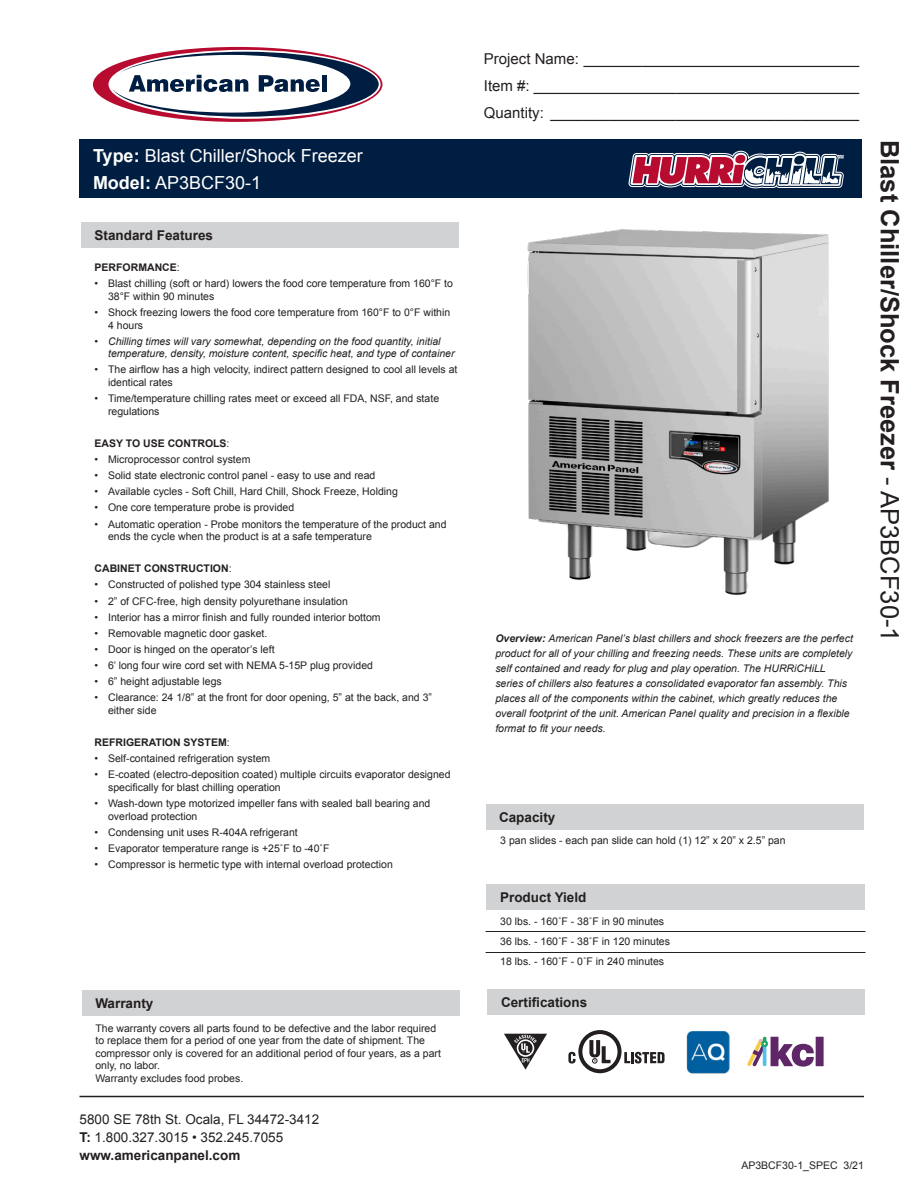
<style>
.page{position:relative;width:918px;height:1188px;background:#fff}
.page>*{position:absolute;margin:0;border:0;box-sizing:border-box;transform-origin:0 0}
.t1{font:700 25.5px "Arial";color:#231f20}
.t2{font:18px "Arial";color:#fff}
.t3{font:15px "Arial";color:#231f20}
.t4{font:700 13.5px "Arial";color:#231f20}
.t5{font:13.5px "Arial";color:#231f20}
.t6{font:10.5px/12.6px "Arial";color:#231f20}
.t7{font:italic 10.5px/15px "Arial";color:#231f20}
.t8{font:700 10.5px "Arial";color:#231f20}
.s1{font-weight:700}
.s2{font-weight:400}
</style>
<div class="page">
<div style="left:80px;top:140px;width:782px;height:58px;background:#001e42"></div>
<svg style="left:93px;top:47px;width:289px;height:75px"></svg>
<div style="left:322px;top:75px;width:5px;height:17px;background:#001e42"></div>
<img style="left:527px;top:229px;width:302px;height:366px">
<hr style="left:80px;top:1096px;width:784px;height:1px;background:#231f20">
<svg style="left:628px;top:151px;width:216px;height:37px"></svg>
<div style="left:488px;top:990px;width:378px;height:25px;background:#d1d2d4"></div>
<div style="left:81px;top:223px;width:378px;height:25px;background:#d1d2d4"></div>
<div style="left:486px;top:804px;width:378px;height:25px;background:#d1d2d4"></div>
<div style="left:487px;top:884px;width:378px;height:25px;background:#d1d2d4"></div>
<div style="left:82px;top:990px;width:378px;height:26px;background:#d1d2d4"></div>
<hr style="left:486px;top:931px;width:380px;height:1px;background:#231f20">
<hr style="left:486px;top:952px;width:380px;height:1px;background:#231f20">
<svg style="left:504px;top:1034px;width:43px;height:36px"></svg>
<svg style="left:624px;top:1052px;width:41px;height:12px"></svg>
<svg style="left:578px;top:1030px;width:44px;height:43px"></svg>
<div style="left:582px;top:1034px;width:36px;height:35px;background:#fff;border-radius:50%"></div>
<svg style="left:589px;top:1040px;width:22px;height:23px"></svg>
<svg style="left:568px;top:1052px;width:8px;height:12px"></svg>
<img style="left:686px;top:1031px;width:43px;height:42px">
<div style="left:816px;top:1037px;width:8px;height:29px;background:#602768"></div>
<svg style="left:747px;top:1037px;width:67px;height:30px"></svg>
<p class="t2" style="left:93px;top:144px;width:271px"><span class="s1">Type:</span> Blast Chiller/Shock Freezer</p>
<p class="t2" style="left:93px;top:171px;width:170px"><span class="s1">Model:</span> AP3BCF30-1</p>
<p class="t4" style="left:95px;top:227px;width:120px">Standard Features</p>
<p class="t8" style="left:95px;top:261px;width:87px">PERFORMANCE<span class="s2">:</span></p>
<p class="t6" style="left:108px;top:277px;width:346px;text-indent:-13px">• Blast chilling (soft or hard) lowers the food core temperature from 160°F to<br>38°F within 90 minutes</p>
<p class="t6" style="left:108px;top:306px;width:344px;text-indent:-13px">• Shock freezing lowers the food core temperature from 160°F to 0°F within<br>4 hours</p>
<p class="t7" style="left:108px;top:335px;width:348px;line-height:12.6px;text-indent:-13px">• Chilling times will vary somewhat, depending on the food quantity, initial temperature, density, moisture content, specific heat, and type of container</p>
<p class="t6" style="left:108px;top:364px;width:351px;text-indent:-13px">• The airflow has a high velocity, indirect pattern designed to cool all levels at identical rates</p>
<p class="t6" style="left:108px;top:392px;width:333px;text-indent:-13px">• Time/temperature chilling rates meet or exceed all FDA, NSF, and state regulations</p>
<p class="t8" style="left:95px;top:436px;width:136px">EASY TO USE CONTROLS<span class="s2">:</span></p>
<p class="t6" style="left:95px;top:453px;width:157px">• Microprocessor control system</p>
<p class="t6" style="left:95px;top:469px;width:282px">• Solid state electronic control panel - easy to use and read</p>
<p class="t6" style="left:95px;top:485px;width:305px">• Available cycles - Soft Chill, Hard Chill, Shock Freeze, Holding</p>
<p class="t6" style="left:95px;top:502px;width:201px">• One core temperature probe is provided</p>
<p class="t6" style="left:108px;top:518px;width:340px;text-indent:-13px">• Automatic operation - Probe monitors the temperature of the product and ends the cycle when the product is at a safe temperature</p>
<p class="t8" style="left:95px;top:562px;width:139px">CABINET CONSTRUCTION<span class="s2">:</span></p>
<p class="t6" style="left:95px;top:579px;width:237px">• Constructed of polished type 304 stainless steel</p>
<p class="t6" style="left:95px;top:595px;width:255px">• 2” of CFC-free, high density polyurethane insulation</p>
<p class="t6" style="left:95px;top:611px;width:288px">• Interior has a mirror finish and fully rounded interior bottom</p>
<p class="t6" style="left:95px;top:627px;width:174px">• Removable magnetic door gasket.</p>
<p class="t6" style="left:95px;top:643px;width:182px">• Door is hinged on the operator’s left</p>
<p class="t6" style="left:95px;top:659px;width:280px">• 6’ long four wire cord set with NEMA 5-15P plug provided</p>
<p class="t6" style="left:95px;top:675px;width:129px">• 6” height adjustable legs</p>
<p class="t6" style="left:108px;top:691px;width:325px;text-indent:-13px">• Clearance: 24 1/8” at the front for door opening, 5” at the back, and 3” either side</p>
<p class="t8" style="left:95px;top:735px;width:137px">REFRIGERATION SYSTEM<span class="s2">:</span></p>
<p class="t6" style="left:95px;top:752px;width:177px">• Self-contained refrigeration system</p>
<p class="t6" style="left:108px;top:768px;width:344px;text-indent:-13px">• E-coated (electro-deposition coated) multiple circuits evaporator designed specifically for blast chilling operation</p>
<p class="t6" style="left:108px;top:797px;width:324px;text-indent:-13px">• Wash-down type motorized impeller fans with sealed ball bearing and overload protection</p>
<p class="t6" style="left:95px;top:826px;width:205px">• Condensing unit uses R-404A refrigerant</p>
<p class="t6" style="left:95px;top:842px;width:236px">• Evaporator temperature range is +25˚F to -40˚F</p>
<p class="t6" style="left:95px;top:858px;width:300px">• Compressor is hermetic type with internal overload protection</p>
<p class="t4" style="left:95px;top:994px;width:60px">Warranty</p>
<p class="t6" style="left:95px;top:1022px;width:347px">The warranty covers all parts found to be defective and the labor required to replace them for a period of one year from the date of shipment. The compressor only is covered for an additional period of four years, as a part only, no labor.</p>
<p class="t6" style="left:95px;top:1072px;width:149px">Warranty excludes food probes.</p>
<p class="t5" style="left:80px;top:1111px;width:241px">5800 SE 78th St. Ocala, FL 34472-3412</p>
<p class="t5" style="left:80px;top:1129px;width:205px"><span class="s1">T:</span> 1.800.327.3015 • 352.245.7055</p>
<p class="t4" style="left:80px;top:1147px;width:162px">www.americanpanel.com</p>
<p class="t3" style="left:484px;top:49px;width:377px">Project Name: _________________________________</p>
<p class="t3" style="left:484px;top:76px;width:377px">Item #: _______________________________________</p>
<p class="t3" style="left:484px;top:103px;width:377px">Quantity: _____________________________________</p>
<p class="t7" style="left:495px;top:631px;width:359px"><span class="s1">Overview:</span> American Panel’s blast chillers and shock freezers are the perfect product for all of your chilling and freezing needs. These units are completely self contained and ready for plug and play operation. The HURRiCHiLL series of chillers also features a consolidated evaporator fan assembly. This places all of the components within the cabinet, which greatly reduces the overall footprint of the unit. American Panel quality and precision in a flexible format to fit your needs.</p>
<p class="t1" style="left:907px;top:140px;width:503px;rotate:90deg">Blast Chiller/Shock Freezer <span class="s2">- AP3BCF30-1</span></p>
<p class="t4" style="left:499px;top:808px;width:58px">Capacity</p>
<p class="t6" style="left:500px;top:834px;width:287px">3 pan slides - each pan slide can hold (1) 12” x 20” x 2.5” pan</p>
<p class="t4" style="left:500px;top:888px;width:88px">Product Yield</p>
<p class="t6" style="left:500px;top:915px;width:165px">30 lbs. - 160˚F - 38˚F in 90 minutes</p>
<p class="t6" style="left:500px;top:935px;width:171px">36 lbs. - 160˚F - 38˚F in 120 minutes</p>
<p class="t6" style="left:500px;top:955px;width:165px">18 lbs. - 160˚F - 0˚F in 240 minutes</p>
<p class="t4" style="left:501px;top:994px;width:88px">Certifications</p>
<p class="t6" style="left:741px;top:1159px;width:124px">AP3BCF30-1_SPEC 3/21</p>
</div>
